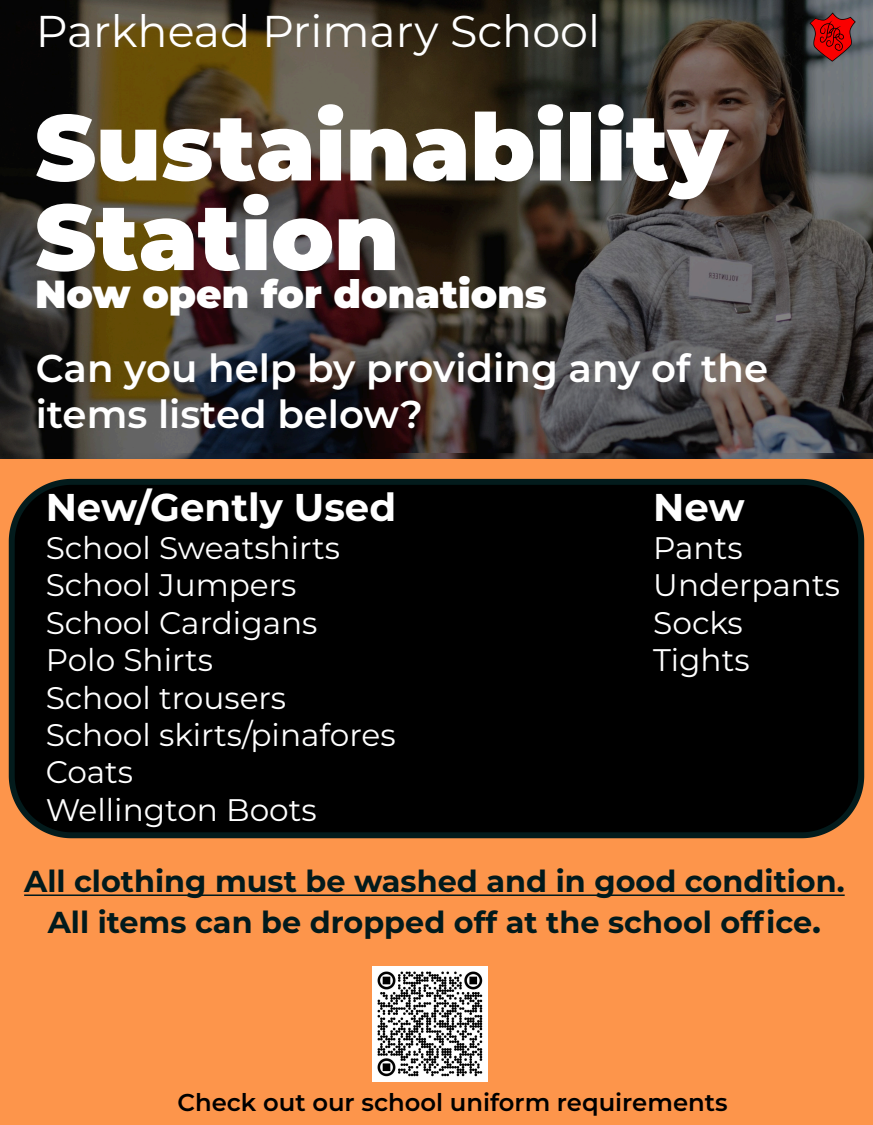
<style>
.page{position:relative;width:873px;height:1125px;background:#fff}
.page>*{position:absolute;margin:0;border:0;box-sizing:border-box;transform-origin:0 0}
.t1{font:900 92.88px/89.6px "Montserrat";color:#fff}
.t2{font:44.5px "Montserrat";color:#fff}
.t3{font:900 39.12px "Montserrat";color:#fff}
.t4{font:700 38.75px "Montserrat";color:#fff}
.t5{font:600 38.62px/46.4px "Montserrat";color:#fff}
.t6{font:31.25px/37.4px "Montserrat";color:#fff}
.t7{font:700 30.25px/40.9px "Montserrat";color:#021a1c;text-align:center}
.t8{font:600 24.25px "Montserrat";color:#000}
.s1{font-size:34px}
</style>
<div class="page">
<img style="left:0;top:0;width:873px;height:454px">
<img style="left:0;top:454px;width:873px;height:6px">
<div style="left:0;top:460px;width:873px;height:665px;background:#fd954b"></div>
<hr style="left:24px;top:894px;width:821px;height:2px;background:#021a1c">
<div style="left:8px;top:478px;width:857px;height:361px;background:#000"></div>
<img style="left:372px;top:967px;width:116px;height:115px">
<img style="left:805px;top:9px;width:52px;height:54px">
<h2 class="t2" style="left:36px;top:1px;width:566px">Parkhead Primary School</h2>
<h1 class="t1" style="left:35px;top:97px;width:694px">Sustainability<br>Station</h1>
<p class="t3" style="left:35px;top:265px;width:513px">Now open for donations</p>
<p class="t5" style="left:36px;top:343px;width:734px">Can you help by providing any of the items listed below?</p>
<p class="t4" style="left:46px;top:480px;width:352px">New/Gently Used</p>
<p class="t6" style="left:46px;top:528px;width:351px">School Sweatshirts<br>School Jumpers<br>School Cardigans<br>Polo Shirts<br>School trousers<br>School skirts/pinafores<br>Coats<br>Wellington Boots</p>
<p class="t4" style="left:653px;top:480px;width:93px">New</p>
<p class="t6" style="left:653px;top:528px;width:188px">Pants<br>Underpants<br>Socks<br>Tights</p>
<p class="t7" style="left:24px;top:860px;width:822px">All clothing must be washed and in good condition.<br>All items can be dropped off at the school office<span class="s1">.</span></p>
<p class="t8" style="left:177px;top:1085px;width:552px">Check out our school uniform requirements</p>
</div>
